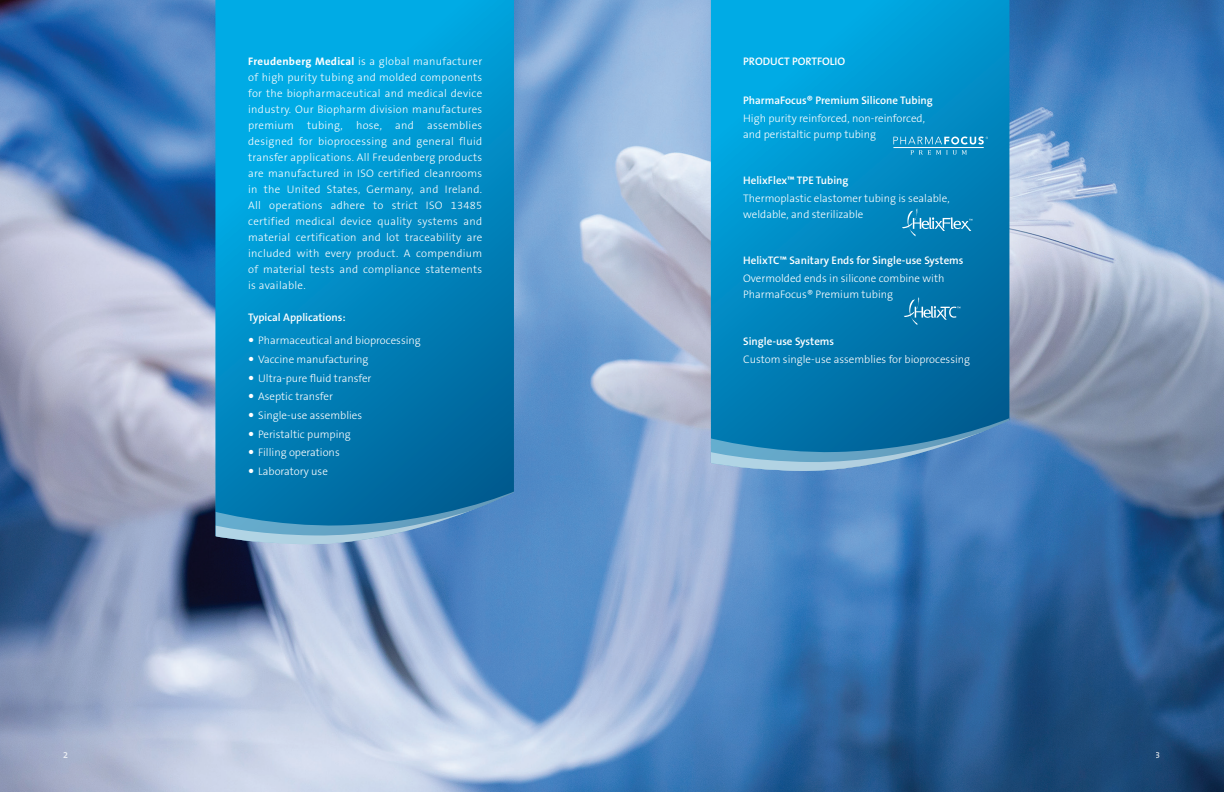
<style>
.page{position:relative;width:1224px;height:792px;background:#fff}
.page>*{position:absolute;margin:0;border:0;box-sizing:border-box;transform-origin:0 0}
.Intro_DE{font:300 11px/16px "The Sans B W3";color:#fff;text-align:justify}
.Intro2_Text{font:300 11px/16px "The Sans B W3";color:#fff}
.Intro2_Heading{font:600 11px "The Sans B W6";color:#fff}
.Intro_DE-2{font:600 11px "The Sans B W6";color:#fff}
.t1{font:600 9px "The Sans B W6";color:#fff}
.s1{font-family:"The Sans B W7";font-weight:700}
</style>
<div class="page">
<img style="left:0;top:0;width:1224px;height:792px">
<svg style="left:711px;top:0;width:298px;height:418px;background:#008ac2"></svg>
<svg style="left:215px;top:0;width:299px;height:492px;background:#008ec6"></svg>
<svg style="left:902px;top:208px;width:71px;height:28px;background:#238fbf"></svg>
<svg style="left:904px;top:297px;width:57px;height:28px;background:#2385b4"></svg>
<svg style="left:893px;top:137px;width:95px;height:18px;background:#34a0cd"></svg>
<svg style="left:711px;top:418px;width:298px;height:56px;background:#3a87b7"></svg>
<svg style="left:215px;top:492px;width:299px;height:55px;background:#3b86b5"></svg>
<svg style="left:249px;top:338px;width:4px;height:5px"></svg>
<svg style="left:249px;top:357px;width:4px;height:4px"></svg>
<svg style="left:249px;top:376px;width:4px;height:4px"></svg>
<svg style="left:249px;top:394px;width:4px;height:5px"></svg>
<svg style="left:249px;top:413px;width:4px;height:4px"></svg>
<svg style="left:249px;top:432px;width:4px;height:4px"></svg>
<svg style="left:249px;top:450px;width:4px;height:5px"></svg>
<svg style="left:249px;top:469px;width:4px;height:4px"></svg>
<p class="Intro_DE" style="left:248px;top:54px;width:236px"><span class="s1">Freudenberg Medical</span> is a global manufacturer of high purity tubing and molded components for the biopharmaceutical and medical device industry. Our Biopharm division manufactures premium tubing, hose, and assemblies designed for bioprocessing and general fluid transfer applications. All Freudenberg products are manufactured in ISO certified cleanrooms in the United States, Germany, and Ireland.<br>All operations adhere to strict ISO 13485 certified medical device quality systems and material certification and lot traceability are included with every product. A compendium of material tests and compliance statements is available.</p>
<p class="Intro_DE-2" style="left:248px;top:311px;width:99px">Typical Applications:</p>
<p class="Intro_DE" style="left:258px;top:333px;width:164px">Pharmaceutical and bioprocessing</p>
<p class="Intro_DE" style="left:258px;top:351px;width:112px">Vaccine manufacturing</p>
<p class="Intro_DE" style="left:258px;top:370px;width:115px">Ultra-pure fluid transfer</p>
<p class="Intro_DE" style="left:258px;top:389px;width:76px">Aseptic transfer</p>
<p class="Intro_DE" style="left:258px;top:407px;width:106px">Single-use assemblies</p>
<p class="Intro_DE" style="left:258px;top:426px;width:94px">Peristaltic pumping</p>
<p class="Intro_DE" style="left:258px;top:445px;width:83px">Filling operations</p>
<p class="Intro_DE" style="left:258px;top:463px;width:71px">Laboratory use</p>
<p class="Intro_DE-2" style="left:743px;top:55px;width:104px">PRODUCT PORTFOLIO</p>
<p class="Intro2_Heading" style="left:743px;top:93px;width:191px">PharmaFocus® Premium Silicone Tubing</p>
<p class="Intro2_Text" style="left:743px;top:110px;width:183px">High purity reinforced, non-reinforced, and peristaltic pump tubing</p>
<p class="Intro2_Heading" style="left:743px;top:173px;width:107px">HelixFlex™ TPE Tubing</p>
<p class="Intro2_Text" style="left:743px;top:190px;width:208px">Thermoplastic elastomer tubing is sealable, weldable, and sterilizable</p>
<p class="Intro2_Heading" style="left:743px;top:253px;width:222px">HelixTC™ Sanitary Ends for Single-use Systems</p>
<p class="Intro2_Text" style="left:743px;top:271px;width:203px">Overmolded ends in silicone combine with<br>PharmaFocus® Premium tubing</p>
<p class="Intro2_Heading" style="left:743px;top:334px;width:93px">Single-use Systems</p>
<p class="Intro2_Text" style="left:743px;top:351px;width:229px">Custom single-use assemblies for bioprocessing</p>
<p class="t1" style="left:63px;top:750px;width:6px">2</p>
<p class="t1" style="left:1156px;top:750px;width:6px">3</p>
</div>
